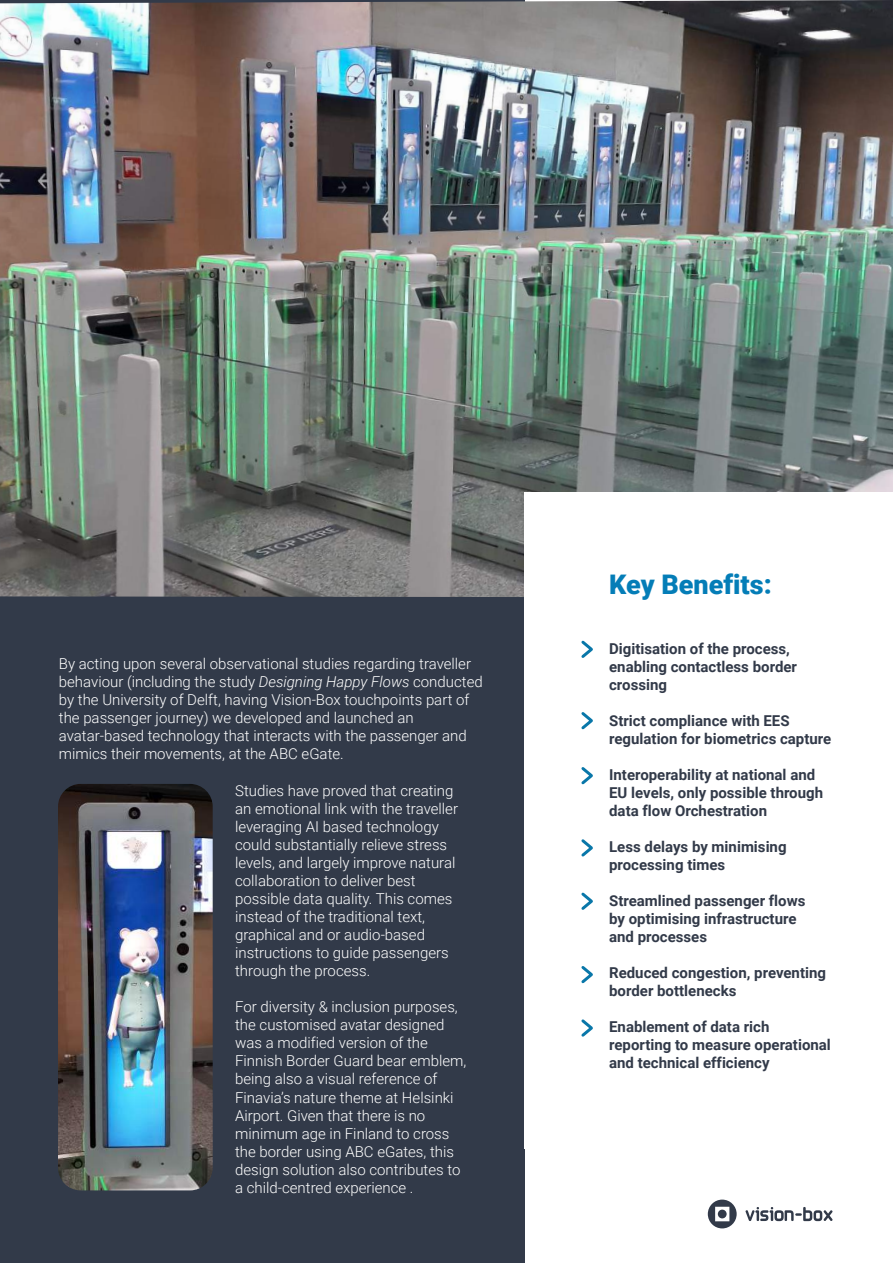
<style>
.page{position:relative;width:893px;height:1263px;background:#fff}
.page>*{position:absolute;margin:0;border:0;box-sizing:border-box;transform-origin:0 0}
.t1{font:900 27px "Roboto";color:#047db7}
.t2{font:300 15px/18px "Roboto";color:#fff}
.t3{font:700 15px/18px "Roboto";color:#323a49}
.s1{font-style:italic}
</style>
<div class="page">
<div style="left:0;top:0;width:525px;height:1263px;background:#323a49"></div>
<img style="left:0;top:0;width:893px;height:597px">
<div style="left:525px;top:492px;width:368px;height:656px;background:#fff"></div>
<img style="left:58px;top:784px;width:155px;height:406px">
<svg style="left:581px;top:640px;width:12px;height:18px"></svg>
<svg style="left:581px;top:767px;width:12px;height:18px"></svg>
<svg style="left:581px;top:712px;width:12px;height:18px"></svg>
<svg style="left:581px;top:839px;width:12px;height:18px"></svg>
<svg style="left:581px;top:966px;width:12px;height:18px"></svg>
<svg style="left:581px;top:1019px;width:12px;height:18px"></svg>
<svg style="left:581px;top:892px;width:12px;height:18px"></svg>
<svg style="left:708px;top:1199px;width:29px;height:29px"></svg>
<div style="left:718px;top:1209px;width:9px;height:9px;background:#323a49;border-radius:50%"></div>
<svg style="left:745px;top:1207px;width:88px;height:14px"></svg>
<p class="t2" style="left:59px;top:654px;width:425px">By acting upon several observational studies regarding traveller behaviour (including the study <span class="s1">Designing Happy Flows</span> conducted by the University of Delft, having Vision-Box touchpoints part of the passenger journey) we developed and launched an avatar-based technology that interacts with the passenger and mimics their movements, at the ABC eGate.</p>
<p class="t2" style="left:235px;top:781px;width:224px">Studies have proved that creating an emotional link with the traveller leveraging AI based technology could substantially relieve stress levels, and largely improve natural collaboration to deliver best possible data quality. This comes instead of the traditional text, graphical and or audio-based instructions to guide passengers through the process.</p>
<p class="t2" style="left:235px;top:997px;width:233px">For diversity &amp; inclusion purposes, the customised avatar designed was a modified version of the<br>Finnish Border Guard bear emblem, being also a visual reference of<br>Finavia’s nature theme at Helsinki<br>Airport. Given that there is no minimum age in Finland to cross the border using ABC eGates, this design solution also contributes to a child-centred experience .</p>
<h1 class="t1" style="left:609px;top:566px;width:164px">Key Benefits:</h1>
<p class="t3" style="left:609px;top:639px;width:189px">Digitisation of the process, enabling contactless border crossing</p>
<p class="t3" style="left:609px;top:711px;width:224px">Strict compliance with EES regulation for biometrics capture</p>
<p class="t3" style="left:609px;top:765px;width:215px">Interoperability at national and<br>EU levels, only possible through data flow Orchestration</p>
<p class="t3" style="left:609px;top:837px;width:179px">Less delays by minimising processing times</p>
<p class="t3" style="left:609px;top:891px;width:198px">Streamlined passenger flows by optimising infrastructure and processes</p>
<p class="t3" style="left:609px;top:963px;width:218px">Reduced congestion, preventing border bottlenecks</p>
<p class="t3" style="left:609px;top:1017px;width:223px">Enablement of data rich reporting to measure operational and technical efficiency</p>
</div>
